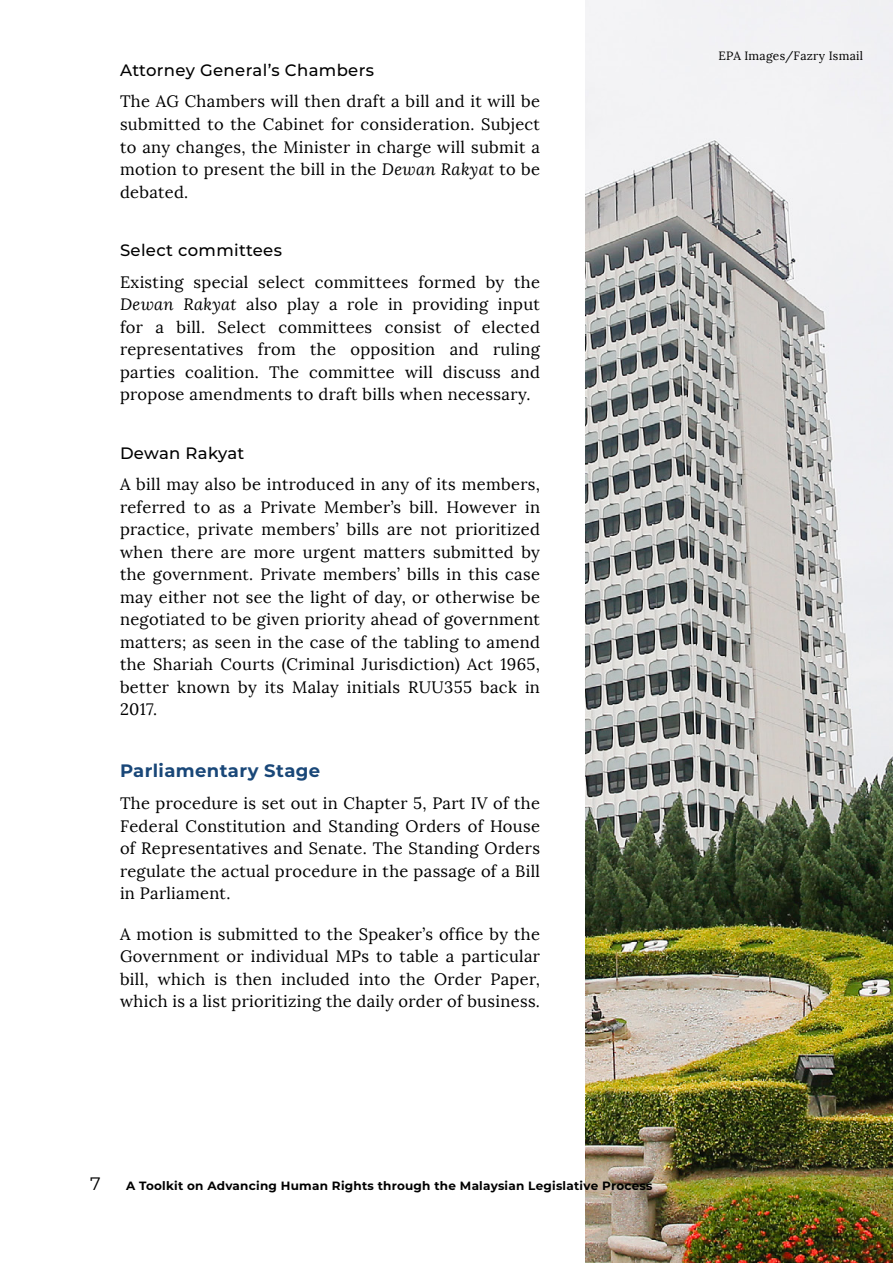
<style>
.page{position:relative;width:893px;height:1263px;background:#fff}
.page>*{position:absolute;margin:0;border:0;box-sizing:border-box;transform-origin:0 0}
.t1{font:700 18px "Montserrat";letter-spacing:.02em;color:#194778}
.t2{font:18px "Montserrat";color:#000}
.t3{font:16.5px/22.5px "Lora";letter-spacing:.02em;color:#000;text-align:justify}
.t4{font:500 16.5px "Montserrat";letter-spacing:.02em;color:#000}
.t5{font:700 12px "Montserrat";letter-spacing:.02em;color:#000}
.t6{font:12px "Lora";letter-spacing:.02em;color:#000}
.s1{font-style:italic}
</style>
<div class="page">
<img style="left:585px;top:0;width:308px;height:1263px">
<p class="t4" style="left:120px;top:59px;width:256px">Attorney General’s Chambers</p>
<p class="t3" style="left:120px;top:90px;width:422px">The AG Chambers will then draft a bill and it will be submitted to the Cabinet for consideration. Subject to any changes, the Minister in charge will submit a motion to present the bill in the <span class="s1">Dewan Rakyat</span> to be debated.</p>
<p class="t4" style="left:120px;top:239px;width:163px">Select committees</p>
<p class="t3" style="left:120px;top:270px;width:422px">Existing special select committees formed by the <span class="s1">Dewan Rakyat</span> also play a role in providing input for a bill. Select committees consist of elected representatives from the opposition and ruling parties coalition. The committee will discuss and propose amendments to draft bills when necessary.</p>
<p class="t4" style="left:120px;top:441px;width:126px">Dewan Rakyat</p>
<p class="t3" style="left:120px;top:473px;width:422px">A bill may also be introduced in any of its members, referred to as a Private Member’s bill. However in practice, private members’ bills are not prioritized when there are more urgent matters submitted by the government. Private members’ bills in this case may either not see the light of day, or otherwise be negotiated to be given priority ahead of government matters; as seen in the case of the tabling to amend the Shariah Courts (Criminal Jurisdiction) Act 1965, better known by its Malay initials RUU355 back in 2017.</p>
<p class="t1" style="left:120px;top:758px;width:202px">Parliamentary Stage</p>
<p class="t3" style="left:120px;top:792px;width:421px">The procedure is set out in Chapter 5, Part IV of the Federal Constitution and Standing Orders of House of Representatives and Senate. The Standing Orders regulate the actual procedure in the passage of a Bill in Parliament.</p>
<p class="t3" style="left:120px;top:922px;width:421px">A motion is submitted to the Speaker’s office by the Government or individual MPs to table a particular bill, which is then included into the Order Paper, which is a list prioritizing the daily order of business.</p>
<p class="t2" style="left:90px;top:1172px;width:12px">7</p>
<p class="t5" style="left:126px;top:1177px;width:528px">A Toolkit on Advancing Human Rights through the Malaysian Legislative Process</p>
<p class="t6" style="left:718px;top:48px;width:146px">EPA Images/Fazry Ismail</p>
</div>
